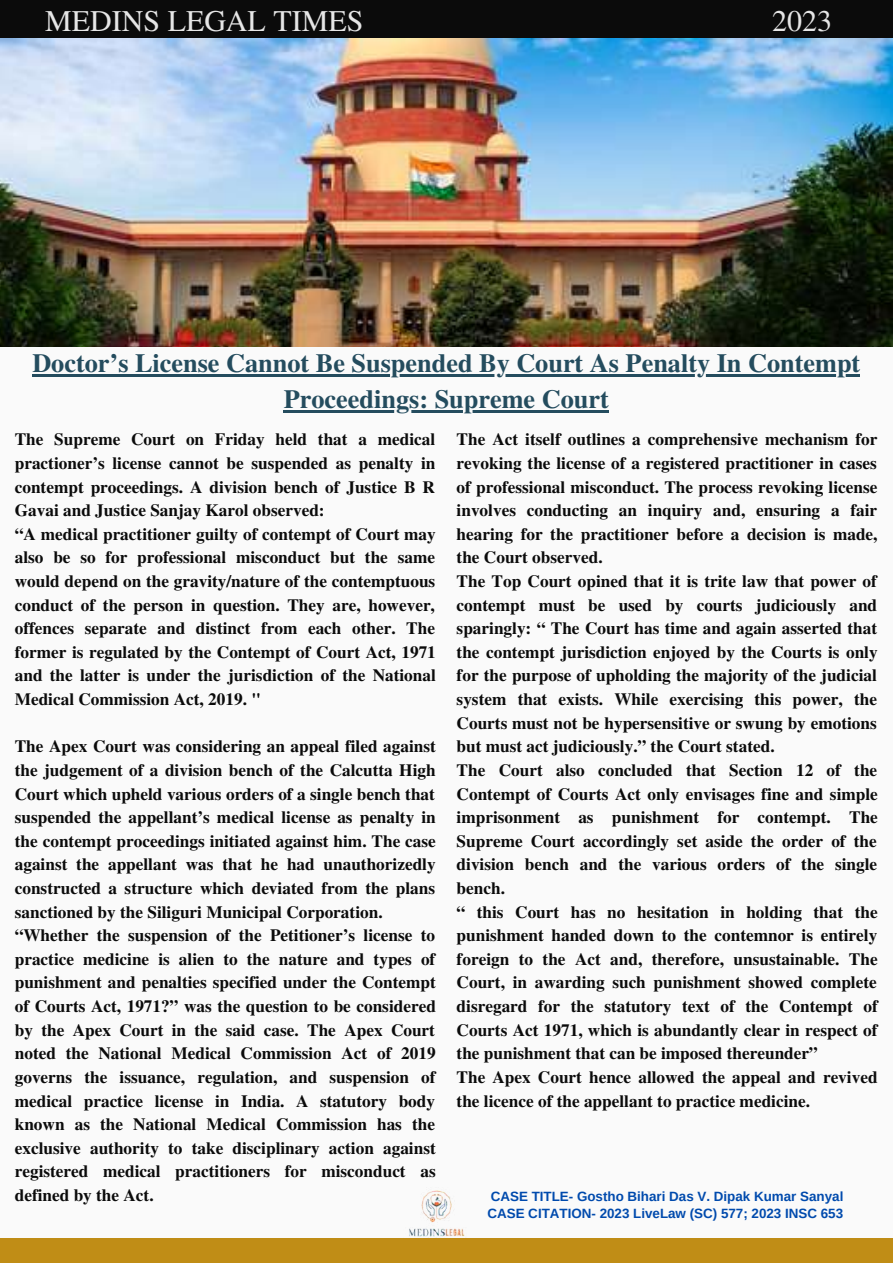
<style>
.page{position:relative;width:893px;height:1264px;background:#fff}
.page>*{position:absolute;margin:0;border:0;box-sizing:border-box;transform-origin:0 0}
.t1{font:30px "Te X Gyre Termes";color:#e6e6e6}
.t2{font:700 26.25px/36px "Te X Gyre Termes";color:#244c5e;text-align:center}
.t3{font:700 17.25px/23.5px "Te X Gyre Termes";color:#0b0b0b}
.t4{font:700 13.35px/17.9px "Arimo";color:#004aad}
</style>
<div class="page">
<div style="left:0;top:0;width:892px;height:1262px;background:#fafafa"></div>
<img style="left:0;top:38px;width:892px;height:308px">
<div style="left:0;top:0;width:892px;height:38px;background:#0b0b0b"></div>
<div style="left:0;top:1237px;width:892px;height:25px;background:#c08d16"></div>
<img style="left:374px;top:1190px;width:124px;height:48px">
<hr style="left:32px;top:374px;width:828px;height:2px;background:#244c5e">
<hr style="left:284px;top:410px;width:324px;height:2px;background:#244c5e">
<h1 class="t1" style="left:45px;top:-1px;width:319px">MEDINS LEGAL TIMES</h1>
<h1 class="t1" style="left:772px;top:-1px;width:61px">2023</h1>
<h2 class="t2" style="left:32px;top:343px;width:829px">Doctor’s License Cannot Be Suspended By Court As Penalty In Contempt<br>Proceedings: Supreme Court</h2>
<p class="t3" style="left:15px;top:427px;width:422px">The Supreme Court on Friday held that a medical practioner’s license cannot be suspended as penalty in contempt proceedings. A division bench of Justice B R Gavai and Justice Sanjay Karol observed:<br>“A medical practitioner guilty of contempt of Court may also be so for professional misconduct but the same would depend on the gravity/nature of the contemptuous conduct of the person in question. They are, however, offences separate and distinct from each other. The former is regulated by the Contempt of Court Act, 1971 and the latter is under the jurisdiction of the National Medical Commission Act, 2019. "</p>
<p class="t3" style="left:15px;top:733px;width:422px">The Apex Court was considering an appeal filed against the judgement of a division bench of the Calcutta High Court which upheld various orders of a single bench that suspended the appellant’s medical license as penalty in the contempt proceedings initiated against him. The case against the appellant was that he had unauthorizedly constructed a structure which deviated from the plans sanctioned by the Siliguri Municipal Corporation. “Whether the suspension of the Petitioner’s license to practice medicine is alien to the nature and types of punishment and penalties specified under the Contempt of Courts Act, 1971?” was the question to be considered by the Apex Court in the said case. The Apex Court noted the National Medical Commission Act of 2019 governs the issuance, regulation, and suspension of medical practice license in India. A statutory body known as the National Medical Commission has the exclusive authority to take disciplinary action against registered medical practitioners for misconduct as defined by the Act.</p>
<p class="t3" style="left:456px;top:427px;width:422px">The Act itself outlines a comprehensive mechanism for revoking the license of a registered practitioner in cases of professional misconduct. The process revoking license involves conducting an inquiry and, ensuring a fair hearing for the practitioner before a decision is made, the Court observed.<br>The Top Court opined that it is trite law that power of contempt must be used by courts judiciously and sparingly: “ The Court has time and again asserted that the contempt jurisdiction enjoyed by the Courts is only for the purpose of upholding the majority of the judicial system that exists. While exercising this power, the Courts must not be hypersensitive or swung by emotions but must act judiciously.” the Court stated.<br>The Court also concluded that Section 12 of the Contempt of Courts Act only envisages fine and simple imprisonment as punishment for contempt. The Supreme Court accordingly set aside the order of the division bench and the various orders of the single bench.<br>“ this Court has no hesitation in holding that the punishment handed down to the contemnor is entirely foreign to the Act and, therefore, unsustainable. The Court, in awarding such punishment showed complete disregard for the statutory text of the Contempt of Courts Act 1971, which is abundantly clear in respect of the punishment that can be imposed thereunder”<br>The Apex Court hence allowed the appeal and revived the licence of the appellant to practice medicine.</p>
<p class="t4" style="left:487px;top:1186px;width:357px">CASE TITLE- Gostho Bihari Das V. Dipak Kumar Sanyal<br>CASE CITATION- 2023 LiveLaw (SC) 577; 2023 INSC 653</p>
</div>
